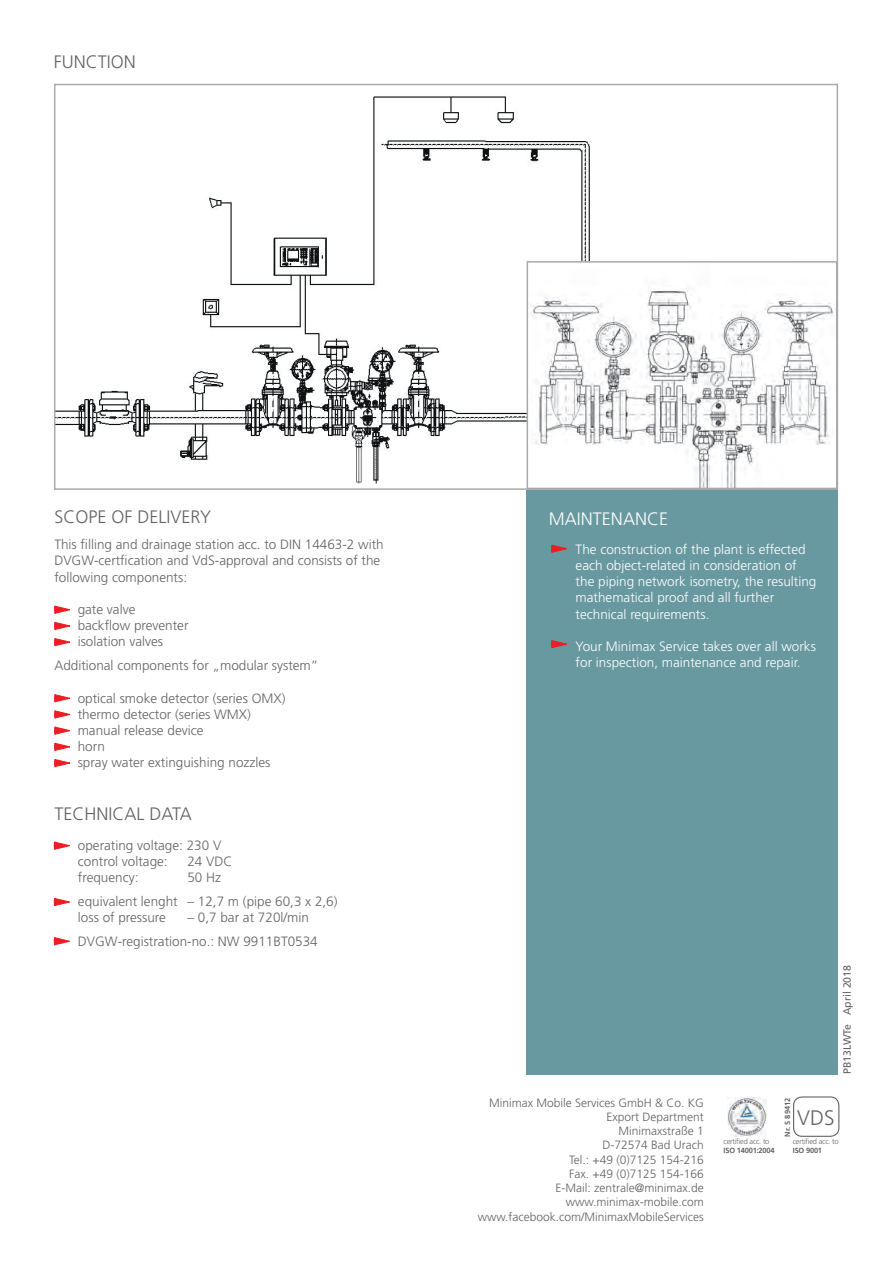
<style>
.page{position:relative;width:893px;height:1263px;background:#fff}
.page>*{position:absolute;margin:0;border:0;box-sizing:border-box;transform-origin:0 0}
.t1{font:300 21px "Frutiger CE";color:#636366}
.t2{font:300 18px "Frutiger CE";color:#636366}
.t3{font:300 18px "Frutiger CE";color:#fff}
.t4{font:300 13.5px/16.2px "Frutiger CE";color:#636366}
.t5{font:300 13.5px/16.2px "Frutiger CE";color:#fff}
.t6{font:300 12px/14.2px "Frutiger CE";color:#636366;text-align:right}
.t7{font:10.5px "Frutiger CE";color:#636366}
.t8{font:300 7.5px "Frutiger CE";letter-spacing:-.03em;color:#636366}
.t9{font:700 7.5px "Frutiger CE";letter-spacing:-.03em;color:#636366}
</style>
<div class="page">
<div style="left:527px;top:489px;width:311px;height:585px;background:#6898a0"></div>
<svg style="left:551px;top:545px;width:16px;height:8px"></svg>
<svg style="left:551px;top:641px;width:16px;height:7px"></svg>
<svg style="left:54px;top:842px;width:16px;height:7px"></svg>
<svg style="left:55px;top:606px;width:15px;height:8px"></svg>
<svg style="left:55px;top:622px;width:15px;height:8px"></svg>
<svg style="left:55px;top:638px;width:15px;height:8px"></svg>
<svg style="left:55px;top:694px;width:15px;height:8px"></svg>
<svg style="left:55px;top:710px;width:15px;height:8px"></svg>
<svg style="left:55px;top:727px;width:15px;height:7px"></svg>
<svg style="left:55px;top:743px;width:15px;height:8px"></svg>
<svg style="left:55px;top:759px;width:15px;height:8px"></svg>
<svg style="left:54px;top:898px;width:16px;height:8px"></svg>
<svg style="left:54px;top:937px;width:16px;height:8px"></svg>
<img style="left:57px;top:96px;width:533px;height:391px">
<img style="left:530px;top:264px;width:303px;height:222px">
<div style="left:527px;top:261px;width:310px;height:228px;border:2px solid #a8a9ad"></div>
<div style="left:793px;top:1096px;width:46px;height:41px;border:1px solid #636366;border-radius:9px"></div>
<img style="left:728px;top:1097px;width:39px;height:40px">
<h2 class="t2" style="left:54px;top:51px;width:84px">FUNCTION</h2>
<h2 class="t2" style="left:54px;top:506px;width:158px">SCOPE OF DELIVERY</h2>
<p class="t4" style="left:54px;top:536px;width:331px">This filling and drainage station acc. to DIN 14463-2 with<br>DVGW-certfication and VdS-approval and consists of the following components:</p>
<p class="t4" style="left:78px;top:601px;width:112px">gate valve backflow preventer isolation valves</p>
<p class="t4" style="left:54px;top:657px;width:266px">Additional components for „modular system”</p>
<p class="t4" style="left:78px;top:690px;width:209px">optical smoke detector (series OMX) thermo detector (series WMX) manual release device<br>horn<br>spray water extinguishing nozzles</p>
<h2 class="t2" style="left:54px;top:803px;width:139px">TECHNICAL DATA</h2>
<p class="t4" style="left:78px;top:837px;width:145px">operating voltage: 230 V control voltage:</p>
<p class="t4" style="left:187px;top:853px;width:47px">24 VDC</p>
<p class="t4" style="left:78px;top:869px;width:62px">frequency:</p>
<p class="t4" style="left:78px;top:866px;width:261px;line-height:23.7px;text-align:center">50 Hz<br>equivalent lenght – 12,7 m (pipe 60,3 x 2,6)</p>
<p class="t4" style="left:78px;top:909px;width:90px">loss of pressure</p>
<p class="t4" style="left:78px;top:905px;width:241px;line-height:23.7px;text-indent:109px">– 0,7 bar at 720l/min<br>DVGW-registration-no.: NW 9911BT0534</p>
<h2 class="t3" style="left:549px;top:508px;width:121px">MAINTENANCE</h2>
<p class="t5" style="left:576px;top:541px;width:242px">The construction of the plant is effected each object-related in consideration of the piping network isometry, the resulting mathematical proof and all further technical requirements.</p>
<p class="t5" style="left:576px;top:638px;width:242px">Your Minimax Service takes over all works for inspection, maintenance and repair.</p>
<p class="t7" style="left:841px;top:1074px;width:111px;rotate:-90deg">PB13LWTe April 2018</p>
<p class="t6" style="left:478px;top:1095px;width:228px">Minimax Mobile Services GmbH &amp; Co. KG<br>Export Department<br>Minimaxstraße 1<br>D-72574 Bad Urach<br>Tel.: +49 (0)7125 154-216<br>Fax. +49 (0)7125 154-166<br>E-Mail: zentrale@minimax.de www.minimax-mobile.com www.facebook.com/MinimaxMobileServices</p>
<p class="t8" style="left:724px;top:1137px;width:47px">certified acc. to</p>
<p class="t9" style="left:724px;top:1145px;width:52px">ISO 14001:2004</p>
<p class="t9" style="left:783px;top:1136px;width:40px;rotate:-90deg">Nr. S 89412</p>
<h1 class="t1" style="left:797px;top:1105px;width:39px">VDS</h1>
<p class="t8" style="left:793px;top:1137px;width:47px">certified acc. to</p>
<p class="t9" style="left:793px;top:1145px;width:31px">ISO 9001</p>
</div>
